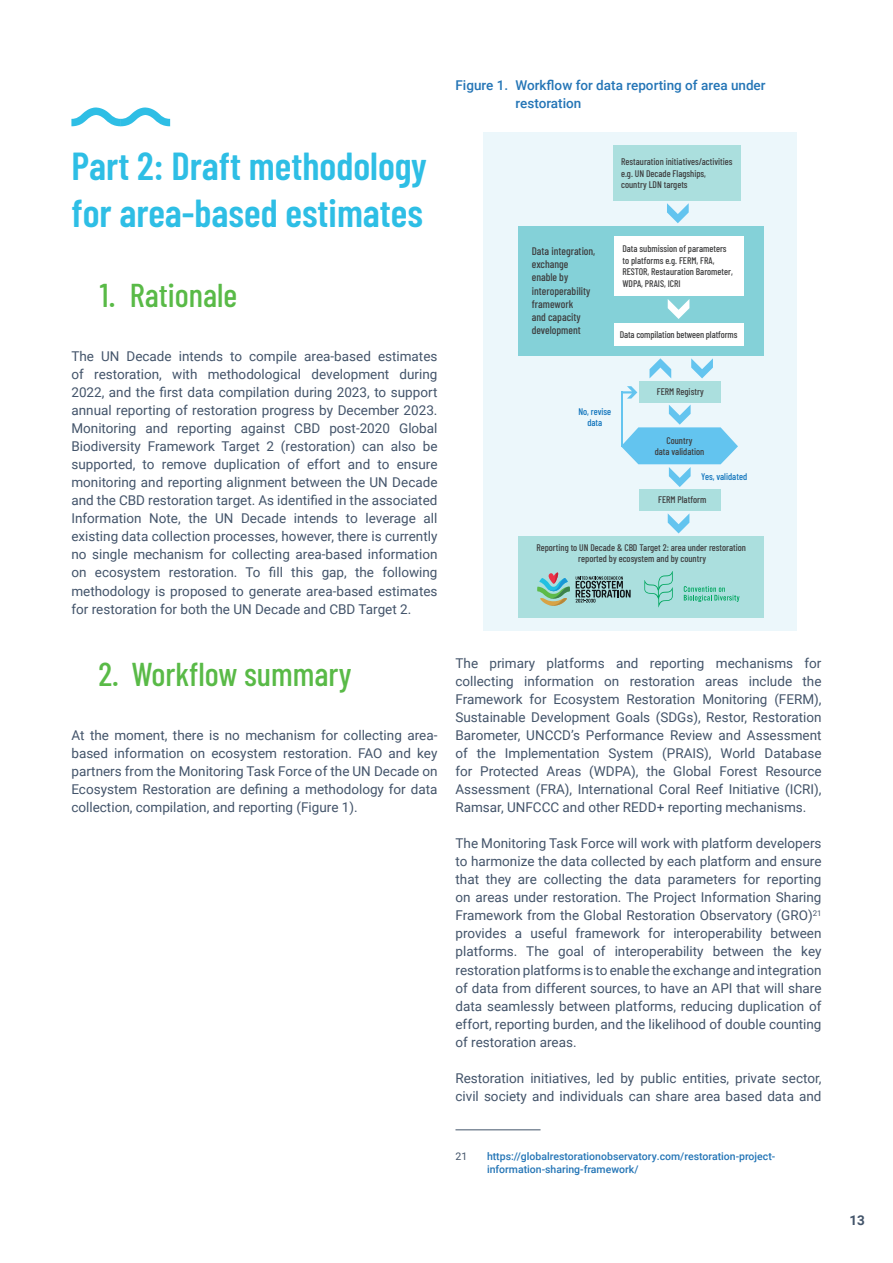
<style>
.page{position:relative;width:893px;height:1263px;background:#fff}
.page>*{position:absolute;margin:0;border:0;box-sizing:border-box;transform-origin:0 0}
.t1{font:600 39px/46.8px "Barlow Condensed";color:#2ebee5}
.t2{font:500 33px "Barlow Condensed";color:#59ba47}
.body{font:13.5px/18px "Roboto";color:#43546a;text-align:justify}
.t3{font:500 13.5px/18px "Roboto";color:#2475b6}
.t4{font:700 13.5px "Roboto";color:#43546a}
.t5{font:500 10.95px/13.2px "Barlow Condensed";color:#3e3e3f}
.footnote{font:500 10.5px/12.6px "Roboto";color:#2475b6}
.footnote-2{font:10.5px "Roboto";color:#43546a}
.t6{font:500 9.6px/11.6px "Barlow Condensed";color:#3e3e3f}
.t7{font:500 9.6px/11.6px "Barlow Condensed";color:#1074bc;text-align:center}
</style>
<div class="page">
<svg style="left:71px;top:107px;width:99px;height:19px"></svg>
<div style="left:483px;top:133px;width:314px;height:498px;background:#ecf7fb"></div>
<div style="left:518px;top:226px;width:246px;height:129px;background:#84d1d8"></div>
<div style="left:614px;top:236px;width:129px;height:60px;background:#fff"></div>
<div style="left:614px;top:323px;width:129px;height:23px;background:#fff"></div>
<div style="left:639px;top:381px;width:81px;height:22px;background:#abdfde"></div>
<div style="left:639px;top:489px;width:81px;height:21px;background:#abdfde"></div>
<div style="left:613px;top:146px;width:128px;height:55px;background:#abdfde"></div>
<div style="left:518px;top:536px;width:246px;height:82px;background:#abdfde"></div>
<svg style="left:667px;top:203px;width:22px;height:20px"></svg>
<svg style="left:668px;top:299px;width:21px;height:20px"></svg>
<svg style="left:691px;top:358px;width:22px;height:20px"></svg>
<svg style="left:649px;top:358px;width:22px;height:20px"></svg>
<svg style="left:622px;top:405px;width:116px;height:82px"></svg>
<svg style="left:668px;top:514px;width:21px;height:19px"></svg>
<svg style="left:623px;top:386px;width:14px;height:13px"></svg>
<hr style="left:621px;top:391px;width:2px;height:56px;background:#63c4ef">
<svg style="left:644px;top:571px;width:29px;height:36px"></svg>
<svg style="left:684px;top:586px;width:55px;height:16px"></svg>
<svg style="left:537px;top:572px;width:33px;height:34px"></svg>
<svg style="left:576px;top:576px;width:55px;height:26px"></svg>
<hr style="left:455px;top:1129px;width:85px;height:1px;background:#43546a">
<h1 class="t1" style="left:71px;top:140px;width:357px">Part 2: Draft methodology for area-based estimates</h1>
<p class="t2" style="left:100px;top:271px;width:139px">1. Rationale</p>
<p class="body" style="left:71px;top:347px;width:368px">The UN Decade intends to compile area-based estimates of restoration, with methodological development during 2022, and the first data compilation during 2023, to support annual reporting of restoration progress by December 2023.<br>Monitoring and reporting against CBD post-2020 Global Biodiversity Framework Target 2 (restoration) can also be supported, to remove duplication of effort and to ensure monitoring and reporting alignment between the UN Decade and the CBD restoration target. As identified in the associated Information Note, the UN Decade intends to leverage all existing data collection processes, however, there is currently no single mechanism for collecting area-based information on ecosystem restoration. To fill this gap, the following methodology is proposed to generate area-based estimates for restoration for both the UN Decade and CBD Target 2.</p>
<p class="t2" style="left:98px;top:650px;width:255px">2. Workflow summary</p>
<p class="body" style="left:71px;top:726px;width:368px">At the moment, there is no mechanism for collecting area&shy;based information on ecosystem restoration. FAO and key partners from the Monitoring Task Force of the UN Decade on Ecosystem Restoration are defining a methodology for data collection, compilation, and reporting (Figure 1).</p>
<p class="t3" style="left:515px;top:76px;width:252px;text-indent:-60px">Figure 1. Workflow for data reporting of area under restoration</p>
<p class="t6" style="left:621px;top:156px;width:113px">Restauration initiatives/activities e.g. UN Decade Flagships, country LDN targets</p>
<p class="t5" style="left:532px;top:244px;width:65px">Data integration, exchange enable by interoperability framework<br>and capacity development</p>
<p class="t6" style="left:622px;top:242px;width:112px">Data submission of parameters to platforms e.g. FERM, FRA,<br>RESTOR, Restauration Barometer,<br>WDPA, PRAIS, ICRI</p>
<p class="t6" style="left:620px;top:328px;width:119px">Data compilation between platforms</p>
<p class="t7" style="left:578px;top:405px;width:34px">No, revise data</p>
<p class="t6" style="left:657px;top:385px;width:48px">FERM Registry</p>
<p class="t6" style="left:655px;top:434px;width:51px;text-align:center">Country<br>data validation</p>
<p class="t7" style="left:701px;top:470px;width:47px">Yes, validated</p>
<p class="t6" style="left:658px;top:493px;width:50px">FERM Platform</p>
<p class="t6" style="left:536px;top:541px;width:211px;text-align:center">Reporting to UN Decade &amp; CBD Target 2: area under restoration reported by ecosystem and by country</p>
<p class="body" style="left:455px;top:653px;width:368px">The primary platforms and reporting mechanisms for collecting information on restoration areas include the Framework for Ecosystem Restoration Monitoring (FERM), Sustainable Development Goals (SDGs), Restor, Restoration Barometer, UNCCD’s Performance Review and Assessment of the Implementation System (PRAIS), World Database for Protected Areas (WDPA), the Global Forest Resource Assessment (FRA), International Coral Reef Initiative (ICRI), Ramsar, UNFCCC and other REDD+ reporting mechanisms.</p>
<p class="body" style="left:455px;top:834px;width:368px">The Monitoring Task Force will work with platform developers to harmonize the data collected by each platform and ensure that they are collecting the data parameters for reporting on areas under restoration. The Project Information Sharing Framework from the Global Restoration Observatory (GRO)<sup>21 </sup>provides a useful framework for interoperability between platforms. The goal of interoperability between the key restoration platforms is to enable the exchange and integration of data from different sources, to have an API that will share data seamlessly between platforms, reducing duplication of effort, reporting burden, and the likelihood of double counting of restoration areas.</p>
<p class="body" style="left:455px;top:1068px;width:368px">Restoration initiatives, led by public entities, private sector, civil society and individuals can share area based data and</p>
<p class="footnote-2" style="left:455px;top:1149px;width:13px">21</p>
<p class="footnote" style="left:487px;top:1150px;width:290px">https://globalrestorationobservatory.com/restoration-project&shy;information-sharing-framework/</p>
<p class="t4" style="left:849px;top:1211px;width:17px">13</p>
</div>
